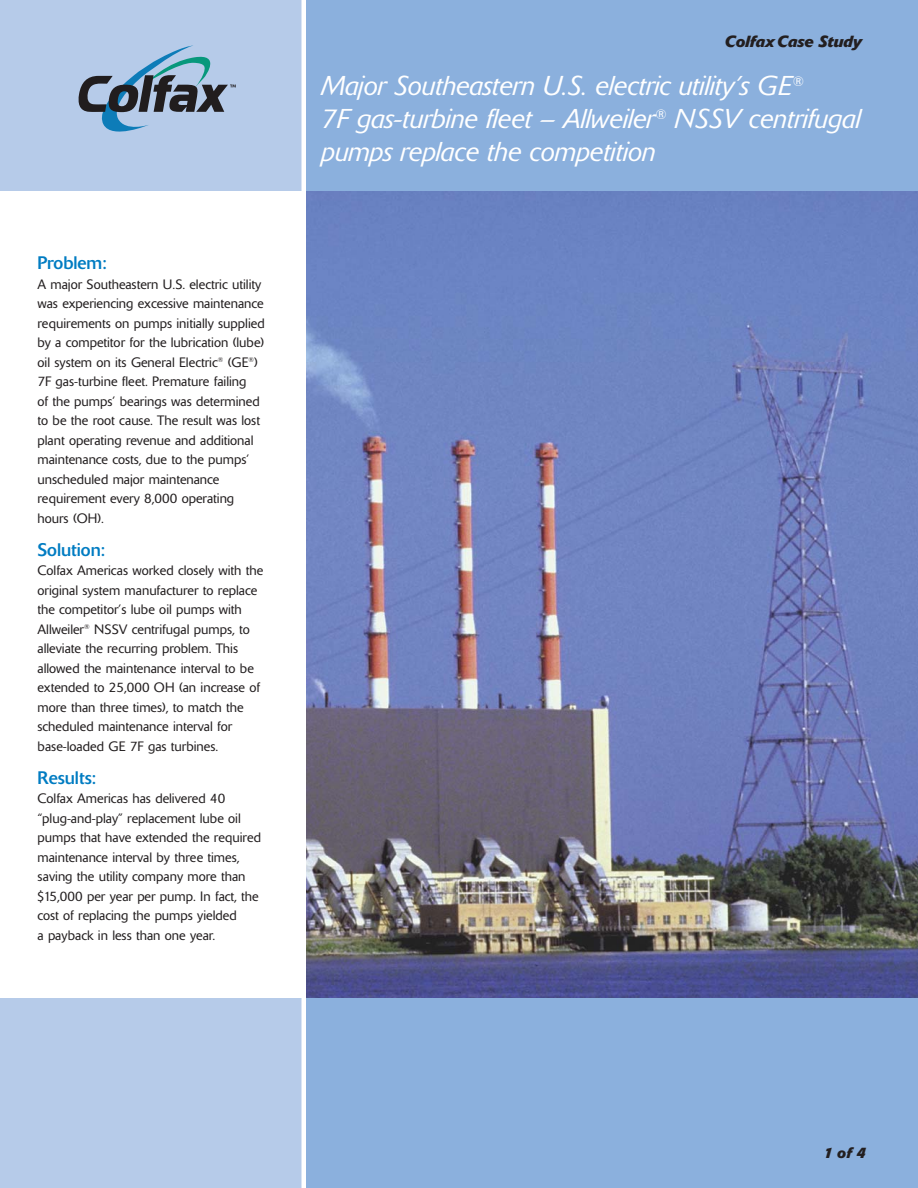
<style>
.page{position:relative;width:918px;height:1188px;background:#fff}
.page>*{position:absolute;margin:0;border:0;box-sizing:border-box;transform-origin:0 0}
.t1{font:italic 300 27px/33px "Delta";color:#fff}
.t2{font:18px "Delta";color:#007cc2}
.t3{font:italic 700 16.05px "Delta";color:#231f20}
.t4{font:italic 700 15px "Delta";color:#231f20}
.t5{font:300 13.5px/19.5px "Delta";color:#231f20}
</style>
<div class="page">
<img style="left:306px;top:191px;width:612px;height:808px">
<div style="left:304px;top:999px;width:614px;height:189px;background:#8bb0dd"></div>
<div style="left:0;top:999px;width:304px;height:189px;background:#b6cbe9"></div>
<div style="left:0;top:0;width:303px;height:191px;background:#b6cbe9"></div>
<div style="left:305px;top:0;width:613px;height:191px;background:#8bb0dd"></div>
<hr style="left:302px;top:0;width:4px;height:1188px;background:#fff">
<svg style="left:79px;top:45px;width:157px;height:87px"></svg>
<h2 class="t2" style="left:37px;top:256px;width:71px">Problem:</h2>
<p class="t5" style="left:37px;top:275px;width:229px">A major Southeastern U.S. electric utility was experiencing excessive maintenance requirements on pumps initially supplied by a competitor for the lubrication (lube) oil system on its General Electric<sup>®</sup> (GE<sup>®</sup>)<br>7F gas-turbine fleet. Premature failing<br>of the pumps’ bearings was determined to be the root cause. The result was lost plant operating revenue and additional maintenance costs, due to the pumps’ unscheduled major maintenance requirement every 8,000 operating hours (OH).</p>
<h2 class="t2" style="left:37px;top:543px;width:69px">Solution:</h2>
<p class="t5" style="left:37px;top:562px;width:227px">Colfax Americas worked closely with the original system manufacturer to replace the competitor’s lube oil pumps with Allweiler<sup>®</sup> NSSV centrifugal pumps, to alleviate the recurring problem. This allowed the maintenance interval to be extended to 25,000 OH (an increase of more than three times), to match the scheduled maintenance interval for base-loaded GE 7F gas turbines.</p>
<h2 class="t2" style="left:37px;top:771px;width:60px">Results:</h2>
<p class="t5" style="left:37px;top:790px;width:225px">Colfax Americas has delivered 40 “plug-and-play” replacement lube oil pumps that have extended the required maintenance interval by three times, saving the utility company more than $15,000 per year per pump. In fact, the cost of replacing the pumps yielded<br>a payback in less than one year.</p>
<p class="t3" style="left:724px;top:35px;width:139px">Colfax Case Study</p>
<h1 class="t1" style="left:322px;top:72px;width:541px">Major Southeastern U.S. electric utility’s GE<sup>®<br></sup>7F gas-turbine fleet – Allweiler<sup>®</sup> NSSV centrifugal pumps replace the competition</h1>
<p class="t4" style="left:823px;top:1147px;width:44px">1 of 4</p>
</div>
